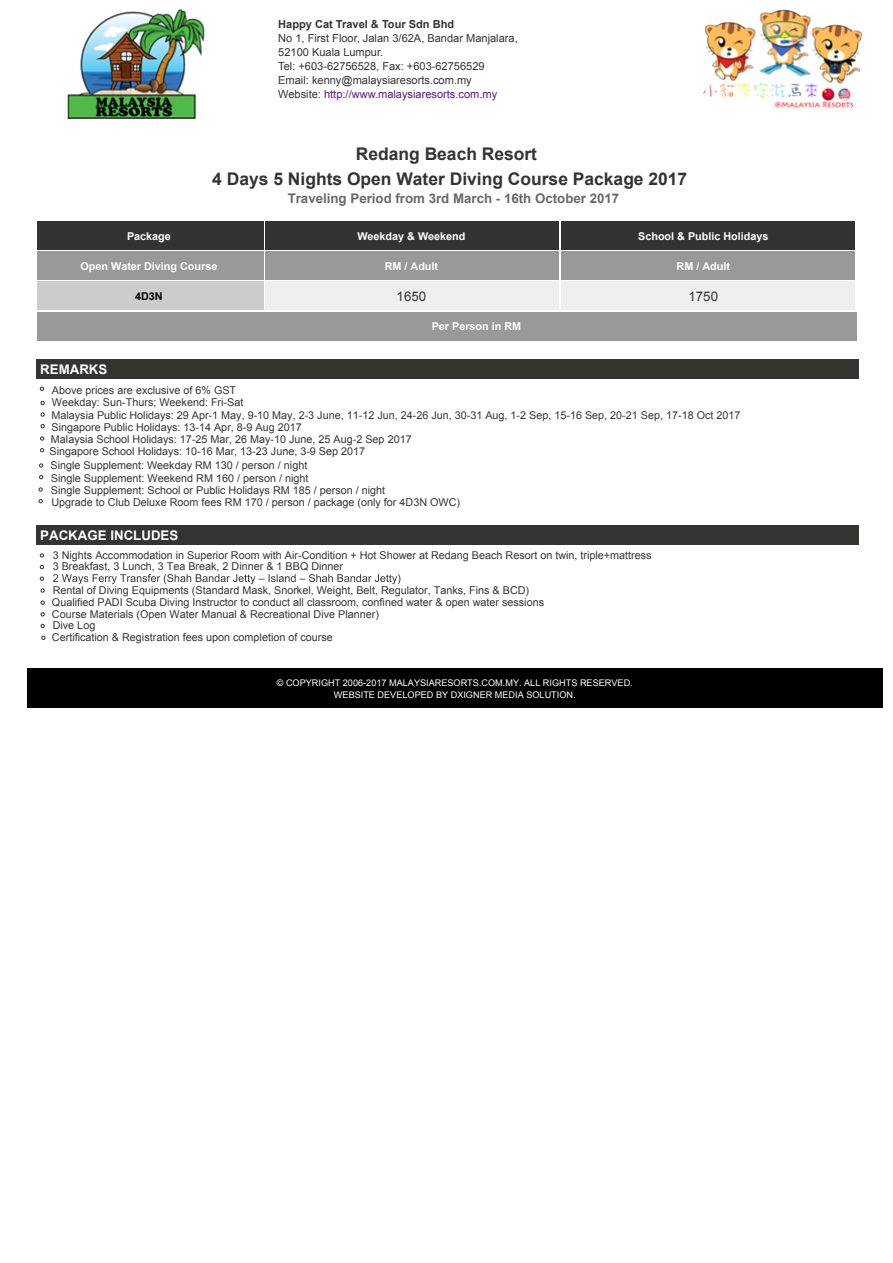
<style>
.page{position:relative;width:893px;height:1263px;background:#fff}
.page>*{position:absolute;margin:0;border:0;box-sizing:border-box;transform-origin:0 0}
.t1{font:700 17.4px/24.2px "Arial";color:#333;text-align:center}
.t2{font:700 13.35px "Arial";color:#686868}
.t3{font:700 13.35px "Arial";color:#fff}
.t4{font:13.35px "Arial";color:#333}
.t5{font:11.1px/14.1px "Arial";color:#333}
.t6{font:700 11.1px "Arial";color:#333}
.t7{font:10.8px/12.3px "Arial";color:#343433}
.t8{font:700 10.8px "Arial";color:#fff}
.t9{font:700 10.8px "Arial";color:#000}
.t10{font:9.15px/11.7px "Arial";color:#fff;text-align:center}
.s1{color:#551a8b}
</style>
<div class="page">
<div style="left:37px;top:222px;width:227px;height:28px;background:#333"></div>
<div style="left:265px;top:222px;width:294px;height:28px;background:#333"></div>
<div style="left:561px;top:222px;width:294px;height:28px;background:#333"></div>
<div style="left:37px;top:252px;width:227px;height:28px;background:#999"></div>
<div style="left:265px;top:252px;width:294px;height:28px;background:#999"></div>
<div style="left:561px;top:252px;width:294px;height:28px;background:#999"></div>
<div style="left:37px;top:282px;width:227px;height:28px;background:#ccc"></div>
<div style="left:265px;top:282px;width:294px;height:28px;background:#efefef"></div>
<div style="left:561px;top:282px;width:294px;height:28px;background:#efefef"></div>
<div style="left:37px;top:312px;width:819px;height:28px;background:#999"></div>
<div style="left:27px;top:669px;width:855px;height:39px;background:#000"></div>
<img style="left:67px;top:9px;width:138px;height:109px">
<img style="left:703px;top:9px;width:159px;height:99px">
<div style="left:36px;top:359px;width:822px;height:20px;background:#343433"></div>
<div style="left:36px;top:525px;width:822px;height:20px;background:#343433"></div>
<svg style="left:40px;top:387px;width:4px;height:4px"></svg>
<svg style="left:53px;top:574px;width:347px;height:10px"></svg>
<svg style="left:40px;top:553px;width:4px;height:5px"></svg>
<svg style="left:40px;top:565px;width:4px;height:4px"></svg>
<svg style="left:40px;top:577px;width:4px;height:4px"></svg>
<svg style="left:41px;top:588px;width:4px;height:5px"></svg>
<svg style="left:41px;top:401px;width:4px;height:4px"></svg>
<svg style="left:41px;top:412px;width:4px;height:5px"></svg>
<svg style="left:41px;top:424px;width:4px;height:4px"></svg>
<svg style="left:40px;top:436px;width:4px;height:5px"></svg>
<svg style="left:40px;top:448px;width:4px;height:4px"></svg>
<svg style="left:39px;top:463px;width:4px;height:5px"></svg>
<svg style="left:39px;top:475px;width:4px;height:4px"></svg>
<svg style="left:39px;top:487px;width:4px;height:5px"></svg>
<svg style="left:39px;top:499px;width:4px;height:4px"></svg>
<svg style="left:41px;top:601px;width:4px;height:4px"></svg>
<svg style="left:41px;top:612px;width:4px;height:4px"></svg>
<svg style="left:41px;top:624px;width:4px;height:4px"></svg>
<svg style="left:41px;top:636px;width:4px;height:4px"></svg>
<p class="t6" style="left:278px;top:17px;width:177px">Happy Cat Travel &amp; Tour Sdn Bhd</p>
<p class="t5" style="left:278px;top:31px;width:241px">No 1, First Floor, Jalan 3/62A, Bandar Manjalara, 52100 Kuala Lumpur.<br>Tel: +603-62756528, Fax: +603-62756529<br>Email: kenny@malaysiaresorts.com.my<br>Website: <span class="s1">http://www.malaysiaresorts.com.my</span></p>
<h1 class="t1" style="left:212px;top:143px;width:476px">Redang Beach Resort<br>4 Days 5 Nights Open Water Diving Course Package 2017</h1>
<p class="t2" style="left:288px;top:189px;width:333px">Traveling Period from 3rd March - 16th October 2017</p>
<p class="t8" style="left:127px;top:229px;width:45px">Package</p>
<p class="t8" style="left:357px;top:229px;width:109px">Weekday &amp; Weekend</p>
<p class="t8" style="left:638px;top:229px;width:132px">School &amp; Public Holidays</p>
<p class="t8" style="left:81px;top:259px;width:138px">Open Water Diving Course</p>
<p class="t8" style="left:385px;top:259px;width:55px">RM / Adult</p>
<p class="t8" style="left:676px;top:259px;width:55px">RM / Adult</p>
<p class="t9" style="left:135px;top:289px;width:29px">4D3N</p>
<p class="t4" style="left:396px;top:287px;width:31px">1650</p>
<p class="t4" style="left:688px;top:287px;width:31px">1750</p>
<p class="t8" style="left:431px;top:319px;width:91px">Per Person in RM</p>
<p class="t3" style="left:40px;top:360px;width:69px">REMARKS</p>
<p class="t7" style="left:52px;top:384px;width:193px">Above prices are exclusive of 6% GST<br>Weekday: Sun-Thurs; Weekend: Fri-Sat</p>
<p class="t7" style="left:49px;top:409px;width:692px">Malaysia Public Holidays: 29 Apr-1 May, 9-10 May, 2-3 June, 11-12 Jun, 24-26 Jun, 30-31 Aug, 1-2 Sep, 15-16 Sep, 20-21 Sep, 17-18 Oct 2017<br>Singapore Public Holidays: 13-14 Apr, 8-9 Aug 2017<br>Malaysia School Holidays: 17-25 Mar, 26 May-10 June, 25 Aug-2 Sep 2017<br>Singapore School Holidays: 10-16 Mar, 13-23 June, 3-9 Sep 2017</p>
<p class="t7" style="left:50px;top:459px;width:411px">Single Supplement: Weekday RM 130 / person / night<br>Single Supplement: Weekend RM 160 / person / night<br>Single Supplement: School or Public Holidays RM 185 / person / night<br>Upgrade to Club Deluxe Room fees RM 170 / person / package (only for 4D3N OWC)</p>
<p class="t3" style="left:40px;top:526px;width:139px">PACKAGE INCLUDES</p>
<p class="t7" style="left:53px;top:549px;width:600px;line-height:11.6px">3 Nights Accommodation in Superior Room with Air-Condition + Hot Shower at Redang Beach Resort on twin, triple+mattress<br>3 Breakfast, 3 Lunch, 3 Tea Break, 2 Dinner &amp; 1 BBQ Dinner</p>
<p class="t7" style="left:53px;top:584px;width:478px">Rental of Diving Equipments (Standard Mask, Snorkel, Weight, Belt, Regulator, Tanks, Fins &amp; BCD)</p>
<p class="t7" style="left:52px;top:596px;width:493px;line-height:11.6px">Qualified PADI Scuba Diving Instructor to conduct all classroom, confined water &amp; open water sessions<br>Course Materials (Open Water Manual &amp; Recreational Dive Planner)</p>
<p class="t7" style="left:52px;top:631px;width:282px">Certification &amp; Registration fees upon completion of course</p>
<p class="t7" style="left:53px;top:619px;width:44px">Dive Log</p>
<p class="t10" style="left:277px;top:677px;width:357px">© COPYRIGHT 2006-2017 MALAYSIARESORTS.COM.MY. ALL RIGHTS RESERVED.<br>WEBSITE DEVELOPED BY DXIGNER MEDIA SOLUTION.</p>
</div>
